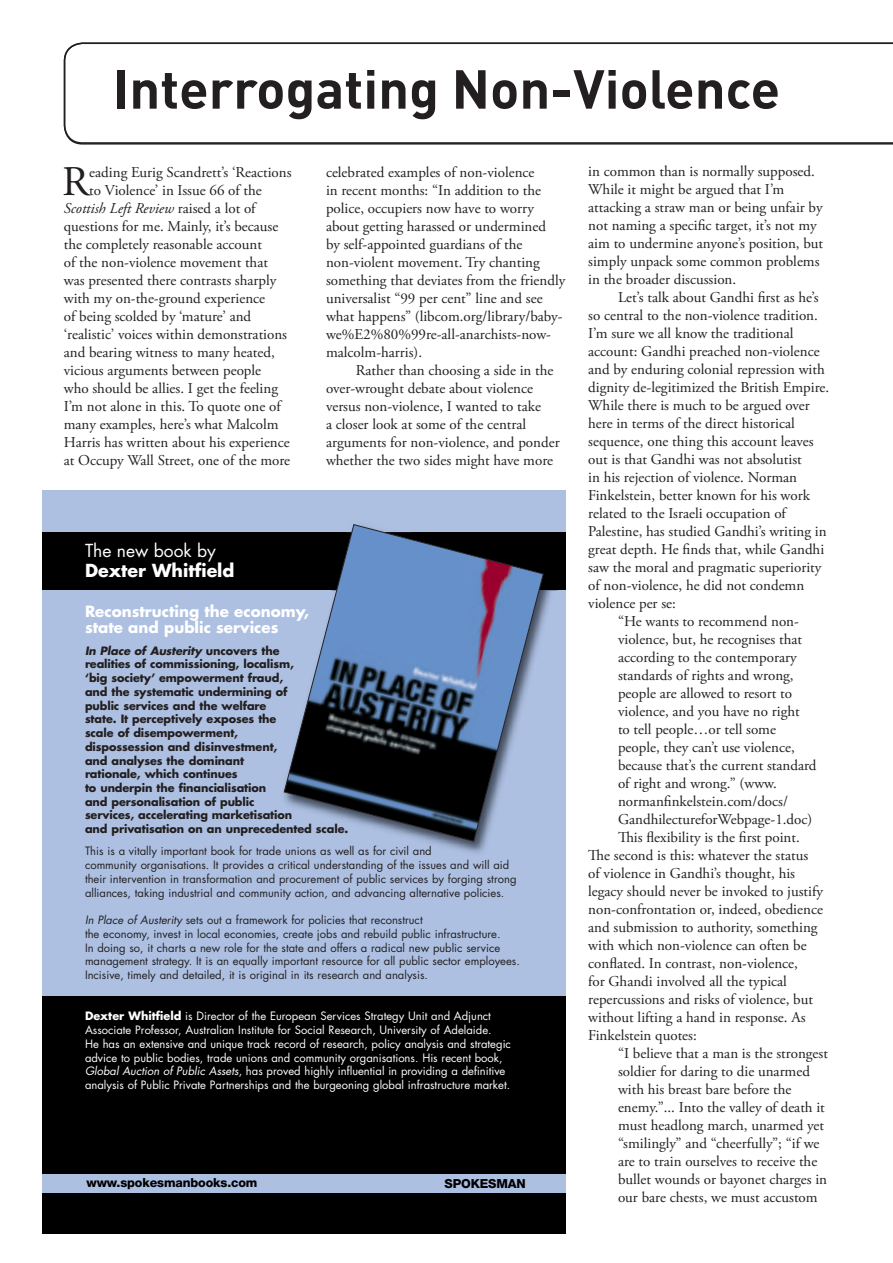
<style>
.page{position:relative;width:893px;height:1263px;background:#fff}
.page>*{position:absolute;margin:0;border:0;box-sizing:border-box;transform-origin:0 0}
.Heading{font:700 54px "DIN";color:#231f20}
.New_Body_First{font:42.15px "Adobe Garamond Pro";color:#231f20}
.t1{font:700 17.55px/20px "Futura Std";color:#fff}
.t2{font:700 15.15px/16.2px "Futura Std";color:#fff}
.New_Body{font:15px/18px "Adobe Garamond Pro";color:#231f20}
.New_Body_First-2{font:15px/18px "Adobe Garamond Pro";color:#231f20}
.Indent{font:15px/18px "Adobe Garamond Pro";color:#231f20}
.New_Body_First-3{font:italic 15px "Adobe Garamond Pro";color:#231f20}
.t3{font:800 12.45px "Helvetica Neue LT Com";letter-spacing:-.01em;color:#000001}
.t4{font:11.25px/13.8px "Futura Std";color:#231f20}
.t5{font:11.25px/13.8px "Futura Std";color:#fff}
.t6{font:700 11.25px/13.8px "Futura Std";letter-spacing:-.01em;color:#231f20}
.s1{font-style:normal}
.s2{font-weight:400}
.s3{font-style:italic}
.s4{font-weight:700}
</style>
<div class="page">
<svg style="left:64px;top:43px;width:829px;height:101px"></svg>
<div style="left:43px;top:490px;width:523px;height:511px;background:#adc0e2"></div>
<div style="left:43px;top:996px;width:523px;height:237px;background:#000001"></div>
<div style="left:43px;top:1175px;width:523px;height:18px;background:#adc0e2"></div>
<div style="left:43px;top:532px;width:523px;height:58px;background:#000001"></div>
<img style="left:432px;top:590px;width:125px;height:263px">
<svg style="left:283px;top:524px;width:261px;height:318px"></svg>
<p class="Heading" style="left:113px;top:54px;width:669px">Interrogating Non-Violence</p>
<p class="New_Body_First" style="left:62px;top:156px;width:29px">R</p>
<p class="New_Body_First-2" style="left:89px;top:163px;width:204px">eading Eurig Scandrett’s ‘Reactions</p>
<p class="New_Body_First-2" style="left:89px;top:181px;width:174px">to Violence’ in Issue 66 of the</p>
<p class="New_Body_First-3" style="left:64px;top:199px;width:193px">Scottish Left Review <span class="s1">raised a lot of</span></p>
<p class="New_Body_First-2" style="left:64px;top:217px;width:216px">questions for me. Mainly, it’s because</p>
<p class="New_Body_First-2" style="left:64px;top:235px;width:200px">the completely reasonable account</p>
<p class="New_Body_First-2" style="left:64px;top:253px;width:206px">of the non-violence movement that</p>
<p class="New_Body_First-2" style="left:64px;top:271px;width:214px">was presented there contrasts sharply</p>
<p class="New_Body_First-2" style="left:64px;top:289px;width:203px">with my on-the-ground experience</p>
<p class="New_Body_First-2" style="left:64px;top:307px;width:189px">of being scolded by ‘mature’ and</p>
<p class="New_Body_First-2" style="left:64px;top:325px;width:225px">‘realistic’ voices within demonstrations</p>
<p class="New_Body_First-2" style="left:64px;top:343px;width:212px">and bearing witness to many heated,</p>
<p class="New_Body_First-2" style="left:64px;top:361px;width:199px">vicious arguments between people</p>
<p class="New_Body_First-2" style="left:64px;top:379px;width:216px">who should be allies. I get the feeling</p>
<p class="New_Body_First-2" style="left:64px;top:397px;width:218px">I’m not alone in this. To quote one of</p>
<p class="New_Body_First-2" style="left:64px;top:415px;width:216px">many examples, here’s what Malcolm</p>
<p class="New_Body_First-2" style="left:64px;top:433px;width:227px">Harris has written about his experience</p>
<p class="New_Body_First-2" style="left:64px;top:451px;width:228px">at Occupy Wall Street, one of the more</p>
<p class="New_Body_First-2" style="left:326px;top:163px;width:241px">celebrated examples of non-violence<br>in recent months: “In addition to the police, occupiers now have to worry about getting harassed or undermined<br>by self-appointed guardians of the non-violent movement. Try chanting something that deviates from the friendly universalist “99 per cent” line and see what happens” (libcom.org/library/baby&shy;we%E2%80%99re-all-anarchists-now&shy;malcolm-harris).</p>
<p class="New_Body" style="left:326px;top:361px;width:235px;text-indent:30px">Rather than choosing a side in the over-wrought debate about violence versus non-violence, I wanted to take<br>a closer look at some of the central arguments for non-violence, and ponder whether the two sides might have more</p>
<p class="t1" style="left:85px;top:540px;width:151px"><span class="s2">The new book by<br></span>Dexter Whitfield</p>
<p class="t2" style="left:85px;top:603px;width:225px">Reconstructing the economy, state and public services</p>
<p class="t6" style="left:85px;top:643px;width:265px"><span class="s3">In Place of Austerity</span> uncovers the<br>realities of commissioning, localism,<br>‘big society’ empowerment fraud,<br>and the systematic undermining of<br>public services and the welfare<br>state. It perceptively exposes the<br>scale of disempowerment,<br>dispossession and disinvestment,<br>and analyses the dominant<br>rationale, which continues<br>to underpin the financialisation<br>and personalisation of public<br>services, accelerating marketisation<br>and privatisation on an unprecedented scale.</p>
<p class="t4" style="left:85px;top:844px;width:433px">This is a vitally important book for trade unions as well as for civil and<br>community organisations. It provides a critical understanding of the issues and will aid their intervention in transformation and procurement of public services by forging strong alliances, taking industrial and community action, and advancing alternative policies.</p>
<p class="t4" style="left:85px;top:913px;width:436px"><span class="s3">In Place of Austerity</span> sets out a framework for policies that reconstruct<br>the economy, invest in local economies, create jobs and rebuild public infrastructure.<br>In doing so, it charts a new role for the state and offers a radical new public service management strategy. It is an equally important resource for all public sector employees.<br>Incisive, timely and detailed, it is original in its research and analysis.</p>
<p class="t5" style="left:85px;top:1009px;width:427px"><span class="s4">Dexter Whitfield</span> is Director of the European Services Strategy Unit and Adjunct Associate Professor, Australian Institute for Social Research, University of Adelaide.<br>He has an extensive and unique track record of research, policy analysis and strategic advice to public bodies, trade unions and community organisations. His recent book, <span class="s3">Global Auction of Public Assets</span>, has proved highly influential in providing a definitive analysis of Public Private Partnerships and the burgeoning global infrastructure market.</p>
<p class="t3" style="left:86px;top:1175px;width:173px">www.spokesmanbooks.com</p>
<p class="t3" style="left:444px;top:1176px;width:83px">SPOKESMAN</p>
<p class="New_Body" style="left:588px;top:162px;width:236px">in common than is normally supposed.<br>While it might be argued that I’m attacking a straw man or being unfair by not naming a specific target, it’s not my aim to undermine anyone’s position, but simply unpack some common problems in the broader discussion.</p>
<p class="New_Body" style="left:588px;top:288px;width:242px;text-indent:30px">Let’s talk about Gandhi first as he’s so central to the non-violence tradition.<br>I’m sure we all know the traditional account: Gandhi preached non-violence and by enduring colonial repression with dignity de-legitimized the British Empire.<br>While there is much to be argued over here in terms of the direct historical sequence, one thing this account leaves out is that Gandhi was not absolutist<br>in his rejection of violence. Norman Finkelstein, better known for his work related to the Israeli occupation of Palestine, has studied Gandhi’s writing in great depth. He finds that, while Gandhi saw the moral and pragmatic superiority of non-violence, he did not condemn violence per se:</p>
<p class="Indent" style="left:618px;top:612px;width:200px">“He wants to recommend non&shy;violence, but, he recognises that according to the contemporary standards of rights and wrong, people are allowed to resort to violence, and you have no right<br>to tell people…or tell some people, they can’t use violence, because that’s the current standard of right and wrong.” (www. normanfinkelstein.com/docs/<br>GandhilectureforWebpage-1.doc)</p>
<p class="New_Body" style="left:588px;top:828px;width:236px;text-indent:30px">This flexibility is the first point.<br>The second is this: whatever the status of violence in Gandhi’s thought, his legacy should never be invoked to justify non-confrontation or, indeed, obedience and submission to authority, something with which non-violence can often be conflated. In contrast, non-violence,<br>for Ghandi involved all the typical repercussions and risks of violence, but without lifting a hand in response. As Finkelstein quotes:</p>
<p class="Indent" style="left:618px;top:1044px;width:211px">“I believe that a man is the strongest soldier for daring to die unarmed with his breast bare before the enemy.”... Into the valley of death it must headlong march, unarmed yet “smilingly” and “cheerfully”; “if we are to train ourselves to receive the bullet wounds or bayonet charges in our bare chests, we must accustom</p>
</div>
